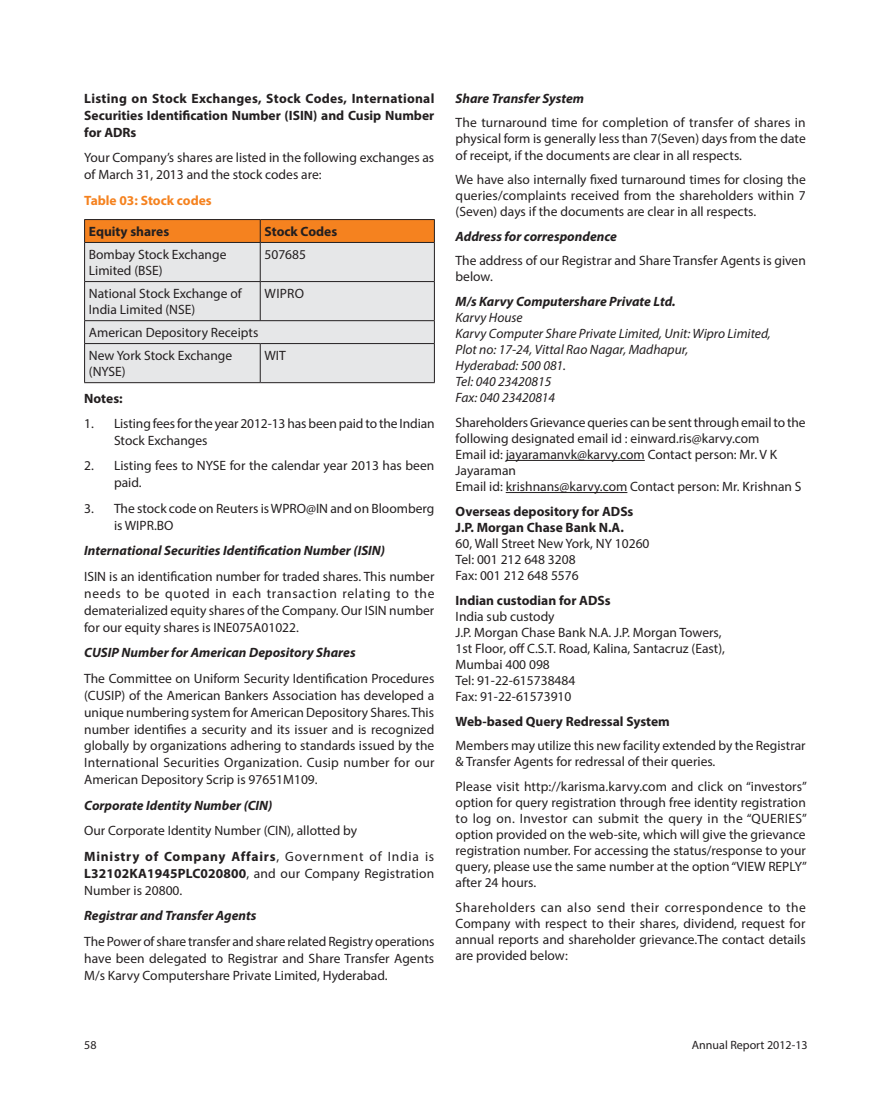
<style>
.page{position:relative;width:890px;height:1106px;background:#fff}
.page>*{position:absolute;margin:0;border:0;box-sizing:border-box;transform-origin:0 0}
.t1{font:13.5px/16px "Myriad Pro";color:#231f20}
.t2{font:700 13.5px/17px "Myriad Pro";color:#231f20;text-align:justify}
.t3{font:italic 700 13.5px "Myriad Pro";color:#231f20}
.t4{font:italic 13.5px/16px "Myriad Pro";color:#231f20}
.t5{font:700 13.5px "Myriad Pro";color:#f5821f}
.t6{font:12px "Myriad Pro";color:#231f20}
.s1{font-weight:700}
</style>
<div class="page">
<div style="left:85px;top:243px;width:349px;height:139px;background:#e6e7e8"></div>
<svg style="left:84px;top:219px;width:351px;height:23px;background:#ed7e1f"></svg>
<hr style="left:260px;top:219px;width:174px;height:1px;background:#231f20">
<hr style="left:84px;top:243px;width:1px;height:38px;background:#231f20">
<hr style="left:84px;top:242px;width:176px;height:1px;background:#231f20">
<hr style="left:260px;top:243px;width:1px;height:38px;background:#231f20">
<hr style="left:434px;top:243px;width:1px;height:38px;background:#231f20">
<hr style="left:260px;top:242px;width:174px;height:1px;background:#231f20">
<hr style="left:84px;top:282px;width:1px;height:38px;background:#231f20">
<hr style="left:84px;top:281px;width:176px;height:1px;background:#231f20">
<hr style="left:260px;top:282px;width:1px;height:38px;background:#231f20">
<hr style="left:434px;top:282px;width:1px;height:38px;background:#231f20">
<hr style="left:260px;top:281px;width:174px;height:1px;background:#231f20">
<svg style="left:84px;top:321px;width:1px;height:22px"></svg>
<svg style="left:434px;top:321px;width:1px;height:22px"></svg>
<hr style="left:84px;top:320px;width:350px;height:1px;background:#231f20">
<hr style="left:84px;top:344px;width:1px;height:38px;background:#231f20">
<hr style="left:84px;top:343px;width:176px;height:1px;background:#231f20">
<hr style="left:84px;top:382px;width:176px;height:1px;background:#231f20">
<hr style="left:260px;top:344px;width:1px;height:38px;background:#231f20">
<hr style="left:434px;top:344px;width:1px;height:38px;background:#231f20">
<hr style="left:260px;top:343px;width:174px;height:1px;background:#231f20">
<hr style="left:260px;top:382px;width:174px;height:1px;background:#231f20">
<hr style="left:505px;top:460px;width:139px;height:1px;background:#231f20">
<hr style="left:505px;top:492px;width:122px;height:1px;background:#231f20">
<p class="t2" style="left:84px;top:91px;width:351px">Listing on Stock Exchanges, Stock Codes, International Securities Identification Number (ISIN) and Cusip Number for ADRs</p>
<p class="t1" style="left:84px;top:151px;width:351px;line-height:17px">Your Company’s shares are listed in the following exchanges as of March 31, 2013 and the stock codes are:</p>
<p class="t5" style="left:84px;top:195px;width:129px">Table 03: Stock codes</p>
<p class="t2" style="left:89px;top:224px;width:82px">Equity shares</p>
<p class="t2" style="left:264px;top:224px;width:74px">Stock Codes</p>
<p class="t1" style="left:89px;top:248px;width:139px">Bombay Stock Exchange<br>Limited (BSE)</p>
<p class="t1" style="left:264px;top:248px;width:43px">507685</p>
<p class="t1" style="left:89px;top:287px;width:154px">National Stock Exchange of<br>India Limited (NSE)</p>
<p class="t1" style="left:264px;top:287px;width:41px">WIPRO</p>
<p class="t1" style="left:89px;top:322px;width:171px;line-height:23px">American Depository Receipts<br>New York Stock Exchange</p>
<p class="t1" style="left:89px;top:365px;width:38px">(NYSE)</p>
<p class="t1" style="left:264px;top:349px;width:23px">WIT</p>
<p class="t2" style="left:84px;top:391px;width:40px">Notes:</p>
<p class="t1" style="left:114px;top:416px;width:322px;line-height:17px;text-indent:-30px">1. Listing fees for the year 2012-13 has been paid to the Indian<br>Stock Exchanges</p>
<p class="t1" style="left:114px;top:458px;width:322px;line-height:17px;text-indent:-30px">2. Listing fees to NYSE for the calendar year 2013 has been paid.</p>
<p class="t1" style="left:114px;top:501px;width:322px;line-height:17px;text-indent:-30px">3. The stock code on Reuters is WPRO@IN and on Bloomberg is WIPR.BO</p>
<p class="t3" style="left:84px;top:545px;width:302px">International Securities Identification Number (ISIN)</p>
<p class="t1" style="left:84px;top:569px;width:351px;line-height:17px;text-align:justify">ISIN is an identification number for traded shares. This number needs to be quoted in each transaction relating to the dematerialized equity shares of the Company. Our ISIN number for our equity shares is INE075A01022.</p>
<p class="t3" style="left:84px;top:647px;width:273px">CUSIP Number for American Depository Shares</p>
<p class="t1" style="left:84px;top:670px;width:351px;line-height:17px;text-align:justify">The Committee on Uniform Security Identification Procedures (CUSIP) of the American Bankers Association has developed a unique numbering system for American Depository Shares. This number identifies a security and its issuer and is recognized globally by organizations adhering to standards issued by the International Securities Organization. Cusip number for our American Depository Scrip is 97651M109.</p>
<p class="t3" style="left:84px;top:800px;width:190px">Corporate Identity Number (CIN)</p>
<p class="t1" style="left:84px;top:819px;width:351px;line-height:25.5px">Our Corporate Identity Number (CIN), allotted by<br><span class="s1">Ministry of Company Affairs</span>, Government of India is</p>
<p class="t1" style="left:84px;top:866px;width:351px;line-height:17px"><span class="s1">L32102KA1945PLC020800</span>, and our Company Registration<br>Number is 20800.</p>
<p class="t3" style="left:84px;top:910px;width:174px">Registrar and Transfer Agents</p>
<p class="t1" style="left:84px;top:933px;width:352px;line-height:17px;text-align:justify">The Power of share transfer and share related Registry operations have been delegated to Registrar and Share Transfer Agents M/s Karvy Computershare Private Limited, Hyderabad.</p>
<p class="t3" style="left:455px;top:93px;width:130px">Share Transfer System</p>
<p class="t1" style="left:455px;top:116px;width:351px;text-align:justify">The turnaround time for completion of transfer of shares in physical form is generally less than 7(Seven) days from the date of receipt, if the documents are clear in all respects.</p>
<p class="t1" style="left:455px;top:173px;width:351px;text-align:justify">We have also internally fixed turnaround times for closing the queries/complaints received from the shareholders within 7 (Seven) days if the documents are clear in all respects.</p>
<p class="t3" style="left:455px;top:231px;width:163px">Address for correspondence</p>
<p class="t1" style="left:455px;top:254px;width:351px">The address of our Registrar and Share Transfer Agents is given below.</p>
<p class="t3" style="left:455px;top:296px;width:221px">M/s Karvy Computershare Private Ltd.</p>
<p class="t4" style="left:455px;top:311px;width:316px">Karvy House<br>Karvy Computer Share Private Limited, Unit: Wipro Limited,<br>Plot no: 17-24, Vittal Rao Nagar, Madhapur,<br>Hyderabad: 500 081.<br>Tel: 040 23420815<br>Fax: 040 23420814</p>
<p class="t1" style="left:455px;top:416px;width:351px">Shareholders Grievance queries can be sent through email to the following designated email id : einward.ris@karvy.com<br>Email id: jayaramanvk@karvy.com Contact person: Mr. V K Jayaraman<br>Email id: krishnans@karvy.com Contact person: Mr. Krishnan S</p>
<p class="t2" style="left:455px;top:504px;width:179px;line-height:16px">Overseas depository for ADSs<br>J.P. Morgan Chase Bank N.A.</p>
<p class="t1" style="left:455px;top:536px;width:195px">60, Wall Street New York, NY 10260<br>Tel: 001 212 648 3208<br>Fax: 001 212 648 5576</p>
<p class="t2" style="left:455px;top:593px;width:156px">Indian custodian for ADSs</p>
<p class="t1" style="left:455px;top:609px;width:271px">India sub custody<br>J.P. Morgan Chase Bank N.A. J.P. Morgan Towers,<br>1st Floor, off C.S.T. Road, Kalina, Santacruz (East),<br>Mumbai 400 098<br>Tel: 91-22-615738484<br>Fax: 91-22-61573910</p>
<p class="t2" style="left:455px;top:713px;width:216px">Web-based Query Redressal System</p>
<p class="t1" style="left:455px;top:738px;width:351px">Members may utilize this new facility extended by the Registrar &amp; Transfer Agents for redressal of their queries.</p>
<p class="t1" style="left:455px;top:779px;width:353px;text-align:justify">Please visit http://karisma.karvy.com and click on “investors” option for query registration through free identity registration to log on. Investor can submit the query in the “QUERIES” option provided on the web-site, which will give the grievance registration number. For accessing the status/response to your query, please use the same number at the option “VIEW REPLY” after 24 hours.</p>
<p class="t1" style="left:455px;top:900px;width:351px;text-align:justify">Shareholders can also send their correspondence to the Company with respect to their shares, dividend, request for annual reports and shareholder grievance.The contact details are provided below:</p>
<p class="t6" style="left:84px;top:1040px;width:14px">58</p>
<p class="t6" style="left:691px;top:1040px;width:117px">Annual Report 2012-13</p>
</div>
